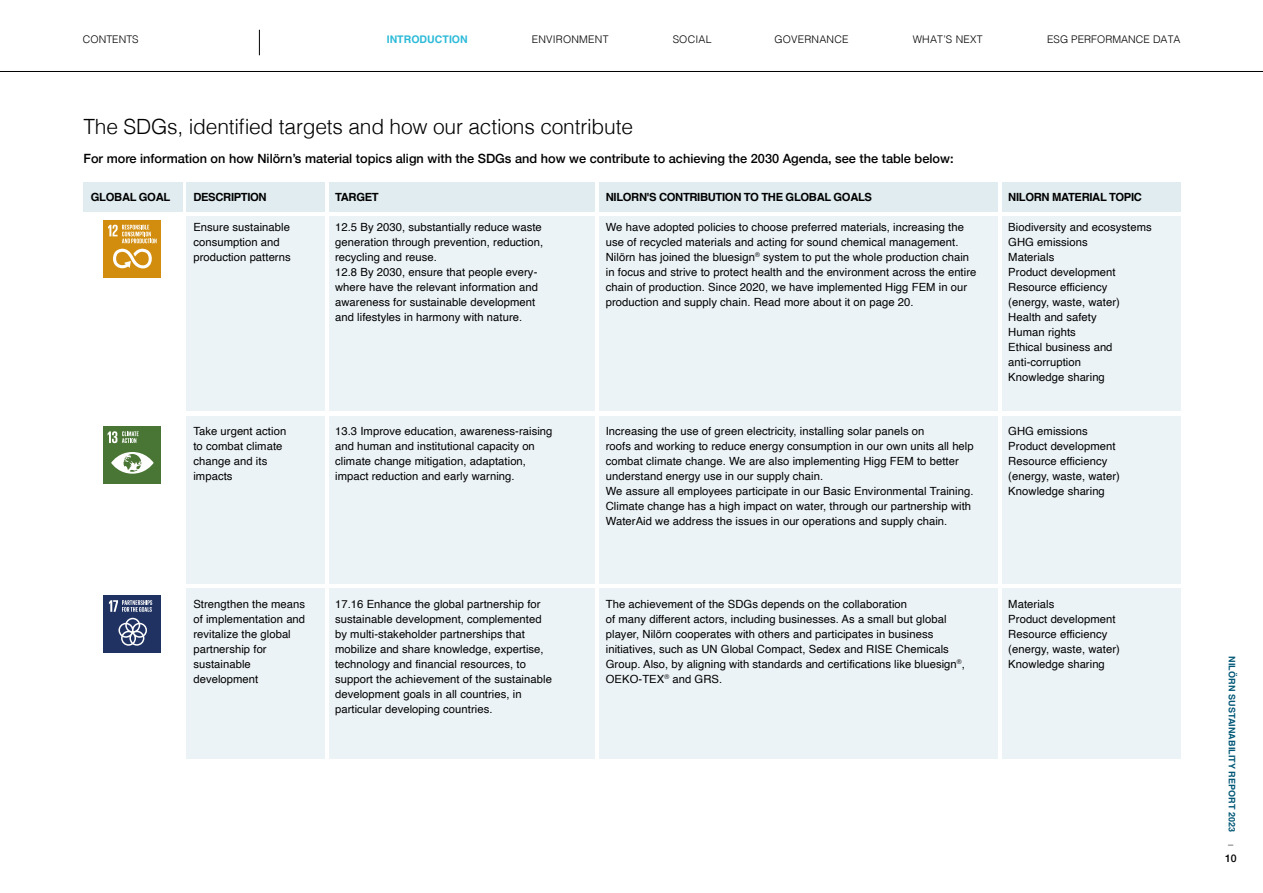
<style>
.page{position:relative;width:1263px;height:893px;background:#fff}
.page>*{position:absolute;margin:0;border:0;box-sizing:border-box;transform-origin:0 0}
.t1{font:300 21px "Helvetica";letter-spacing:-.01em;color:#000}
.t2{font:500 12.75px "Helvetica Neue";color:#000}
.t3{font:11.25px/15px "Helvetica";letter-spacing:.005em;color:#000}
.t4{font:700 11.25px "Helvetica";letter-spacing:-.03em;color:#000}
.t5{font:300 10.5px "Helvetica";letter-spacing:.02em;color:#000}
.t6{font:700 10.5px "Helvetica";letter-spacing:.005em;color:#2cbad8}
.t7{font:500 10.5px "Helvetica Neue";color:#000}
.t8{font:300 10.5px "Helvetica Neue";color:#000}
.t9{font:700 9px "Helvetica";letter-spacing:.01em;color:#005776}
</style>
<div class="page">
<hr style="left:0;top:71px;width:1263px;height:1px;background:#000">
<svg style="left:259px;top:30px;width:1px;height:25px"></svg>
<div style="left:83px;top:182px;width:99px;height:30px;background:#e0ecf0"></div>
<div style="left:187px;top:182px;width:138px;height:30px;background:#e0ecf0"></div>
<div style="left:329px;top:182px;width:266px;height:30px;background:#e0ecf0"></div>
<div style="left:599px;top:182px;width:399px;height:30px;background:#e0ecf0"></div>
<div style="left:1002px;top:182px;width:178px;height:30px;background:#e0ecf0"></div>
<div style="left:329px;top:216px;width:266px;height:194px;background:#ecf3f6"></div>
<div style="left:187px;top:216px;width:138px;height:194px;background:#ecf3f6"></div>
<div style="left:599px;top:216px;width:399px;height:194px;background:#ecf3f6"></div>
<div style="left:1002px;top:216px;width:179px;height:194px;background:#ecf3f6"></div>
<div style="left:329px;top:589px;width:266px;height:170px;background:#ecf3f6"></div>
<div style="left:187px;top:589px;width:138px;height:170px;background:#ecf3f6"></div>
<div style="left:599px;top:589px;width:399px;height:170px;background:#ecf3f6"></div>
<div style="left:1002px;top:589px;width:179px;height:170px;background:#ecf3f6"></div>
<div style="left:104px;top:595px;width:57px;height:58px;background:#1f3262"></div>
<svg style="left:118px;top:618px;width:29px;height:28px"></svg>
<svg style="left:109px;top:600px;width:43px;height:12px"></svg>
<div style="left:104px;top:220px;width:57px;height:57px;background:#d28d0e"></div>
<svg style="left:113px;top:249px;width:39px;height:19px"></svg>
<svg style="left:108px;top:225px;width:49px;height:18px"></svg>
<div style="left:329px;top:416px;width:266px;height:168px;background:#ecf3f6"></div>
<div style="left:187px;top:416px;width:138px;height:168px;background:#ecf3f6"></div>
<div style="left:599px;top:416px;width:399px;height:168px;background:#ecf3f6"></div>
<div style="left:1002px;top:416px;width:179px;height:168px;background:#ecf3f6"></div>
<div style="left:104px;top:427px;width:57px;height:57px;background:#4a7635"></div>
<svg style="left:111px;top:452px;width:43px;height:22px"></svg>
<svg style="left:108px;top:431px;width:31px;height:12px"></svg>
<p class="t5" style="left:83px;top:31px;width:57px">CONTENTS</p>
<p class="t6" style="left:387px;top:33px;width:83px">INTRODUCTION</p>
<p class="t5" style="left:532px;top:31px;width:78px">ENVIRONMENT</p>
<p class="t5" style="left:673px;top:31px;width:40px">SOCIAL</p>
<p class="t5" style="left:774px;top:31px;width:76px">GOVERNANCE</p>
<p class="t5" style="left:913px;top:31px;width:71px">WHAT’S NEXT</p>
<p class="t5" style="left:1047px;top:30px;width:135px">ESG PERFORMANCE DATA</p>
<h1 class="t1" style="left:84px;top:109px;width:551px">The SDGs, identified targets and how our actions contribute</h1>
<p class="t2" style="left:84px;top:149px;width:871px">For more information on how Nilörn’s material topics align with the SDGs and how we contribute to achieving the 2030 Agenda, see the table below:</p>
<p class="t4" style="left:91px;top:190px;width:81px">GLOBAL GOAL</p>
<p class="t4" style="left:193px;top:190px;width:75px">DESCRIPTION</p>
<p class="t4" style="left:335px;top:190px;width:45px">TARGET</p>
<p class="t4" style="left:606px;top:191px;width:268px">NILORN'S CONTRIBUTION TO THE GLOBAL GOALS</p>
<p class="t4" style="left:1008px;top:190px;width:135px">NILORN MATERIAL TOPIC</p>
<p class="t3" style="left:193px;top:220px;width:99px">Ensure sustainable consumption and production patterns</p>
<p class="t3" style="left:335px;top:220px;width:209px">12.5 By 2030, substantially reduce waste generation through prevention, reduction, recycling and reuse.<br>12.8 By 2030, ensure that people every&shy;where have the relevant information and awareness for sustainable development and lifestyles in harmony with nature.</p>
<p class="t3" style="left:606px;top:220px;width:372px">We have adopted policies to choose preferred materials, increasing the use of recycled materials and acting for sound chemical management.<br>Nilörn has joined the bluesign<sup>®</sup> system to put the whole production chain in focus and strive to protect health and the environment across the entire chain of production. Since 2020, we have implemented Higg FEM in our production and supply chain. Read more about it on page 20.</p>
<p class="t3" style="left:1008px;top:220px;width:145px">Biodiversity and ecosystems<br>GHG emissions<br>Materials<br>Product development<br>Resource efficiency<br>(energy, waste, water)<br>Health and safety<br>Human rights<br>Ethical business and anti-corruption<br>Knowledge sharing</p>
<p class="t3" style="left:193px;top:423px;width:94px">Take urgent action to combat climate change and its impacts</p>
<p class="t3" style="left:335px;top:423px;width:219px">13.3 Improve education, awareness-raising and human and institutional capacity on climate change mitigation, adaptation, impact reduction and early warning.</p>
<p class="t3" style="left:606px;top:423px;width:369px">Increasing the use of green electricity, installing solar panels on<br>roofs and working to reduce energy consumption in our own units all help combat climate change. We are also implementing Higg FEM to better understand energy use in our supply chain.<br>We assure all employees participate in our Basic Environmental Training.<br>Climate change has a high impact on water, through our partnership with WaterAid we address the issues in our operations and supply chain.</p>
<p class="t3" style="left:1008px;top:423px;width:113px">GHG emissions<br>Product development<br>Resource efficiency (energy, waste, water)<br>Knowledge sharing</p>
<p class="t3" style="left:193px;top:597px;width:113px">Strengthen the means of implementation and revitalize the global partnership for sustainable development</p>
<p class="t3" style="left:335px;top:597px;width:218px">17.16 Enhance the global partnership for sustainable development, complemented by multi-stakeholder partnerships that mobilize and share knowledge, expertise, technology and financial resources, to support the achievement of the sustainable development goals in all countries, in particular developing countries.</p>
<p class="t3" style="left:606px;top:597px;width:361px">The achievement of the SDGs depends on the collaboration<br>of many different actors, including businesses. As a small but global player, Nilörn cooperates with others and participates in business initiatives, such as UN Global Compact, Sedex and RISE Chemicals Group. Also, by aligning with standards and certifications like bluesign<sup>®</sup>, OEKO-TEX<sup>®</sup> and GRS.</p>
<p class="t3" style="left:1008px;top:597px;width:113px">Materials<br>Product development<br>Resource efficiency (energy, waste, water)<br>Knowledge sharing</p>
<p class="t9" style="left:1237px;top:656px;width:178px;rotate:90deg">NILÖRN SUSTAINABILITY REPORT 2023</p>
<p class="t8" style="left:1228px;top:831px;width:7px">_</p>
<p class="t7" style="left:1225px;top:850px;width:13px">10</p>
</div>
